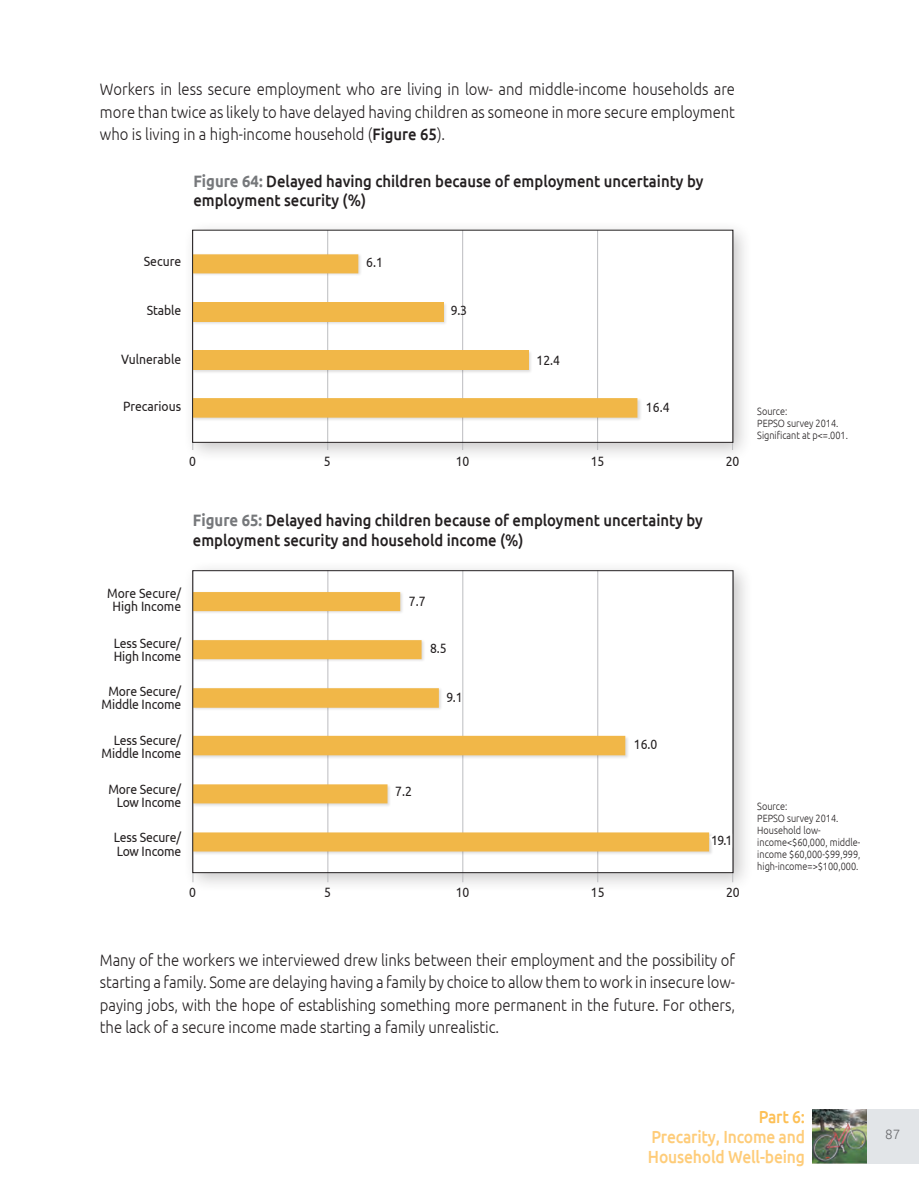
<style>
.page{position:relative;width:919px;height:1189px;background:#fff}
.page>*{position:absolute;margin:0;border:0;box-sizing:border-box;transform-origin:0 0}
.t1{font:500 17.55px/20.2px "Ubuntu";letter-spacing:-.01em;color:#fecc79;scale:.89 1}
.t2{font:500 17.55px "Ubuntu";color:#fdc056;scale:.89 1}
.t3{font:300 16.5px/22.5px "Ubuntu";color:#231f20;text-align:justify;scale:.9 1}
.t4{font:500 16.5px/19.5px "Ubuntu";color:#231f20;scale:.9 1}
.t5{font:13.5px/13.5px "Ubuntu";letter-spacing:-.01em;color:#231f20;text-align:center;scale:.9 1}
.t6{font:300 13.5px "Ubuntu";color:#6c6d70}
.t7{font:300 10.5px/12px "Ubuntu";color:#231f20;scale:.87 1}
.s1{font-weight:500}
.s2{font-weight:700;color:#76787b}
</style>
<div class="page">
<div style="left:866px;top:1108px;width:52px;height:55px;background:#dfe2e5"></div>
<div style="left:182px;top:220px;width:571px;height:242px;background:#231f20;opacity:.25"></div>
<div style="left:192px;top:230px;width:540px;height:212px;background:#fff"></div>
<hr style="left:192px;top:230px;width:1px;height:220px;background:#bcbdc0">
<hr style="left:327px;top:230px;width:1px;height:220px;background:#bcbdc0">
<hr style="left:462px;top:230px;width:1px;height:220px;background:#bcbdc0">
<hr style="left:597px;top:230px;width:1px;height:220px;background:#bcbdc0">
<hr style="left:732px;top:230px;width:1px;height:220px;background:#bcbdc0">
<div style="left:192px;top:254px;width:449px;height:167px;background:#231f20;opacity:.15"></div>
<svg style="left:194px;top:254px;width:443px;height:163px"></svg>
<div style="left:192px;top:302px;width:255px;height:23px;background:#231f20;opacity:.15"></div>
<div style="left:193px;top:302px;width:250px;height:19px;background:#f1b748"></div>
<div style="left:192px;top:350px;width:340px;height:24px;background:#ebeaea"></div>
<div style="left:193px;top:350px;width:335px;height:20px;background:#f1b748"></div>
<div style="left:192px;top:230px;width:541px;height:213px;border:1px solid #231f20"></div>
<div style="left:182px;top:560px;width:571px;height:333px;background:#231f20;opacity:.25"></div>
<div style="left:192px;top:570px;width:540px;height:302px;background:#fff"></div>
<hr style="left:192px;top:570px;width:1px;height:312px;background:#bcbdc0">
<hr style="left:327px;top:570px;width:1px;height:312px;background:#bcbdc0">
<hr style="left:462px;top:570px;width:1px;height:312px;background:#bcbdc0">
<hr style="left:597px;top:570px;width:1px;height:312px;background:#bcbdc0">
<hr style="left:732px;top:570px;width:1px;height:312px;background:#bcbdc0">
<svg style="left:194px;top:592px;width:405px;height:95px"></svg>
<svg style="left:194px;top:640px;width:227px;height:47px"></svg>
<div style="left:192px;top:687px;width:521px;height:168px;background:#231f20;opacity:.15"></div>
<svg style="left:194px;top:688px;width:514px;height:163px"></svg>
<svg style="left:706px;top:826px;width:28px;height:25px"></svg>
<div style="left:192px;top:570px;width:541px;height:303px;border:1px solid #231f20"></div>
<img style="left:812px;top:1109px;width:54px;height:54px">
<p class="t3" style="left:100px;top:78px;width:707px">Workers in less secure employment who are living in low- and middle-income households are more than twice as likely to have delayed having children as someone in more secure employment who is living in a high-income household (<span class="s1">Figure 65</span>).</p>
<p class="t4" style="left:193px;top:171px;width:568px"><span class="s2">Figure 64:</span> Delayed having children because of employment uncertainty by employment security (%)</p>
<p class="t5" style="left:144px;top:254px;width:43px">Secure</p>
<p class="t5" style="left:147px;top:303px;width:40px">Stable</p>
<p class="t5" style="left:121px;top:351px;width:68px">Vulnerable</p>
<p class="t5" style="left:123px;top:399px;width:66px">Precarious</p>
<p class="t5" style="left:366px;top:255px;width:20px">6.1</p>
<p class="t5" style="left:450px;top:303px;width:20px">9.3</p>
<p class="t5" style="left:536px;top:352px;width:28px">12.4</p>
<p class="t5" style="left:645px;top:400px;width:28px">16.4</p>
<p class="t5" style="left:189px;top:454px;width:9px">0</p>
<p class="t5" style="left:324px;top:454px;width:9px">5</p>
<p class="t5" style="left:455px;top:454px;width:17px">10</p>
<p class="t5" style="left:590px;top:454px;width:17px">15</p>
<p class="t5" style="left:725px;top:454px;width:17px">20</p>
<p class="t7" style="left:757px;top:405px;width:36px">Source:</p>
<p class="t7" style="left:757px;top:417px;width:106px">PEPSO survey 2014.<br>Significant at p&lt;=.001.</p>
<p class="t4" style="left:193px;top:510px;width:568px"><span class="s2">Figure 65:</span> Delayed having children because of employment uncertainty by employment security and household income (%)</p>
<p class="t5" style="left:107px;top:585px;width:84px">More Secure/</p>
<p class="t5" style="left:113px;top:599px;width:78px">High Income</p>
<p class="t5" style="left:114px;top:636px;width:76px">Less Secure/</p>
<p class="t5" style="left:114px;top:649px;width:76px">High Income</p>
<p class="t5" style="left:101px;top:684px;width:90px">More Secure/<br>Middle Income</p>
<p class="t5" style="left:101px;top:732px;width:90px;text-align:right">Less Secure/<br>Middle Income</p>
<p class="t5" style="left:108px;top:781px;width:82px">More Secure/</p>
<p class="t5" style="left:117px;top:795px;width:73px">Low Income</p>
<p class="t5" style="left:114px;top:830px;width:76px">Less Secure/</p>
<p class="t5" style="left:117px;top:844px;width:73px">Low Income</p>
<p class="t5" style="left:409px;top:594px;width:20px">7.7</p>
<p class="t5" style="left:430px;top:641px;width:20px">8.5</p>
<p class="t5" style="left:395px;top:784px;width:20px">7.2</p>
<p class="t5" style="left:446px;top:690px;width:20px">9.1</p>
<p class="t5" style="left:633px;top:737px;width:28px">16.0</p>
<p class="t5" style="left:711px;top:833px;width:25px">19.1</p>
<p class="t5" style="left:189px;top:884px;width:9px">0</p>
<p class="t5" style="left:324px;top:884px;width:9px">5</p>
<p class="t5" style="left:455px;top:884px;width:17px">10</p>
<p class="t5" style="left:590px;top:884px;width:17px">15</p>
<p class="t5" style="left:725px;top:884px;width:17px">20</p>
<p class="t7" style="left:757px;top:799px;width:36px">Source:</p>
<p class="t7" style="left:757px;top:811px;width:120px">PEPSO survey 2014.<br>Household low&shy;income&lt;$60,000, middle&shy;income $60,000-$99,999, high-income=&gt;$100,000.</p>
<p class="t3" style="left:100px;top:948px;width:707px">Many of the workers we interviewed drew links between their employment and the possibility of starting a family. Some are delaying having a family by choice to allow them to work in insecure low&shy;paying jobs, with the hope of establishing something more permanent in the future. For others, the lack of a secure income made starting a family unrealistic.</p>
<p class="t2" style="left:758px;top:1105px;width:54px">Part 6:</p>
<p class="t1" style="left:647px;top:1125px;width:178px">Precarity, Income and<br>Household Well-being</p>
<p class="t6" style="left:884px;top:1126px;width:17px">87</p>
</div>
